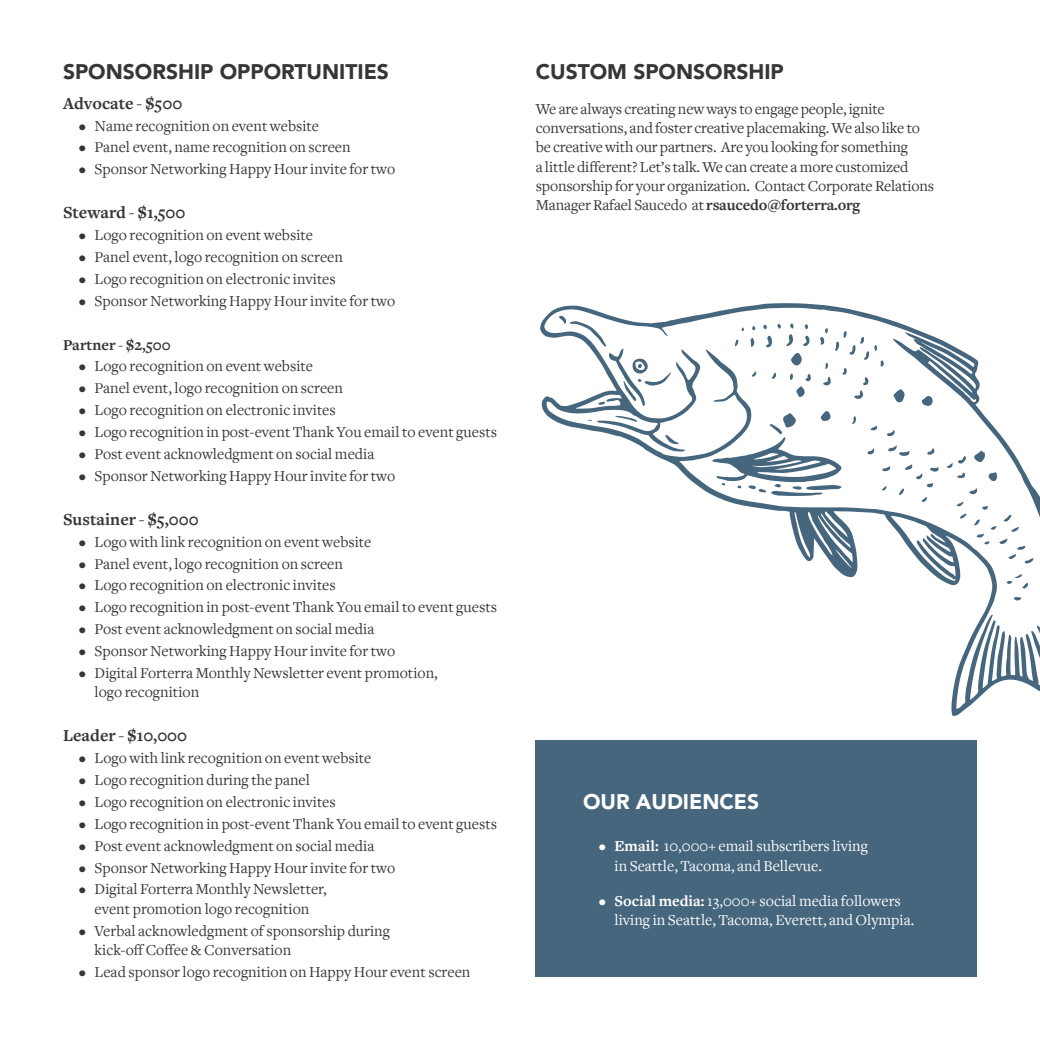
<style>
.page{position:relative;width:1040px;height:1040px;background:#fff}
.page>*{position:absolute;margin:0;border:0;box-sizing:border-box;transform-origin:0 0}
.t1{font:900 21px "Avenir LT Std";color:#373535}
.t2{font:900 21px "Avenir LT Std";color:#fff}
.t3{font:700 17.5px "Freight Text";color:#373535}
.t4{font:15.75px/19.2px "Freight Text";color:#373535}
.t5{font:15.75px/19.2px "Freight Text";color:#fff}
.t6{font:700 15.75px "Freight Text";color:#373535}
.s1{font-weight:700}
</style>
<div class="page">
<div style="left:536px;top:740px;width:440px;height:236px;background:#46667d"></div>
<svg style="left:540px;top:303px;width:500px;height:413px"></svg>
<svg style="left:893px;top:389px;width:12px;height:13px"></svg>
<svg style="left:790px;top:353px;width:13px;height:13px"></svg>
<svg style="left:973px;top:450px;width:12px;height:12px"></svg>
<svg style="left:921px;top:395px;width:11px;height:11px"></svg>
<svg style="left:988px;top:472px;width:9px;height:9px"></svg>
<svg style="left:665px;top:434px;width:14px;height:10px"></svg>
<svg style="left:615px;top:416px;width:22px;height:6px"></svg>
<svg style="left:803px;top:335px;width:6px;height:11px"></svg>
<svg style="left:888px;top:445px;width:21px;height:11px"></svg>
<svg style="left:969px;top:488px;width:8px;height:6px"></svg>
<svg style="left:927px;top:448px;width:7px;height:7px"></svg>
<svg style="left:750px;top:338px;width:4px;height:9px"></svg>
<svg style="left:887px;top:430px;width:8px;height:6px"></svg>
<svg style="left:882px;top:466px;width:8px;height:6px"></svg>
<svg style="left:867px;top:448px;width:7px;height:7px"></svg>
<svg style="left:1013px;top:596px;width:8px;height:5px"></svg>
<svg style="left:870px;top:425px;width:7px;height:6px"></svg>
<svg style="left:852px;top:416px;width:4px;height:8px"></svg>
<svg style="left:789px;top:373px;width:21px;height:24px"></svg>
<svg style="left:959px;top:513px;width:7px;height:5px"></svg>
<svg style="left:734px;top:339px;width:4px;height:7px"></svg>
<svg style="left:946px;top:456px;width:20px;height:22px"></svg>
<svg style="left:771px;top:373px;width:5px;height:6px"></svg>
<svg style="left:956px;top:501px;width:7px;height:5px"></svg>
<svg style="left:898px;top:464px;width:40px;height:38px"></svg>
<svg style="left:1006px;top:574px;width:22px;height:15px"></svg>
<svg style="left:804px;top:324px;width:4px;height:5px"></svg>
<svg style="left:751px;top:371px;width:6px;height:6px"></svg>
<svg style="left:763px;top:323px;width:30px;height:24px"></svg>
<svg style="left:974px;top:505px;width:59px;height:59px"></svg>
<svg style="left:820px;top:328px;width:64px;height:71px"></svg>
<svg style="left:881px;top:486px;width:5px;height:5px"></svg>
<svg style="left:752px;top:326px;width:3px;height:4px"></svg>
<svg style="left:741px;top:327px;width:3px;height:4px"></svg>
<svg style="left:712px;top:410px;width:129px;height:86px"></svg>
<svg style="left:559px;top:315px;width:111px;height:91px"></svg>
<h1 class="t1" style="left:63px;top:59px;width:327px">SPONSORSHIP OPPORTUNITIES</h1>
<p class="t3" style="left:63px;top:93px;width:121px">Advocate - $500</p>
<p class="t4" style="left:79px;top:116px;width:242px">• Name recognition on event website</p>
<p class="t4" style="left:79px;top:138px;width:273px">• Panel event, name recognition on screen</p>
<p class="t4" style="left:79px;top:160px;width:318px">• Sponsor Networking Happy Hour invite for two</p>
<p class="t3" style="left:63px;top:203px;width:124px">Steward - $1,500</p>
<p class="t4" style="left:79px;top:226px;width:236px">• Logo recognition on event website</p>
<p class="t4" style="left:79px;top:247px;width:266px">• Panel event, logo recognition on screen</p>
<p class="t4" style="left:79px;top:269px;width:258px">• Logo recognition on electronic invites</p>
<p class="t4" style="left:79px;top:291px;width:318px">• Sponsor Networking Happy Hour invite for two</p>
<p class="t6" style="left:63px;top:336px;width:109px">Partner - $2,500</p>
<p class="t4" style="left:79px;top:357px;width:236px">• Logo recognition on event website</p>
<p class="t4" style="left:79px;top:379px;width:266px">• Panel event, logo recognition on screen</p>
<p class="t4" style="left:79px;top:401px;width:258px">• Logo recognition on electronic invites</p>
<p class="t4" style="left:79px;top:423px;width:420px">• Logo recognition in post-event Thank You email to event guests</p>
<p class="t4" style="left:79px;top:444px;width:297px">• Post event acknowledgment on social media</p>
<p class="t4" style="left:79px;top:466px;width:318px">• Sponsor Networking Happy Hour invite for two</p>
<p class="t3" style="left:63px;top:509px;width:137px">Sustainer - $5,000</p>
<p class="t4" style="left:79px;top:532px;width:294px">• Logo with link recognition on event website</p>
<p class="t4" style="left:79px;top:554px;width:266px">• Panel event, logo recognition on screen</p>
<p class="t4" style="left:79px;top:576px;width:258px">• Logo recognition on electronic invites</p>
<p class="t4" style="left:79px;top:598px;width:420px">• Logo recognition in post-event Thank You email to event guests</p>
<p class="t4" style="left:79px;top:619px;width:297px">• Post event acknowledgment on social media</p>
<p class="t4" style="left:79px;top:641px;width:318px">• Sponsor Networking Happy Hour invite for two</p>
<p class="t4" style="left:94px;top:663px;width:345px;text-indent:-16px">• Digital Forterra Monthly Newsletter event promotion, logo recognition</p>
<p class="t3" style="left:63px;top:725px;width:126px">Leader - $10,000</p>
<p class="t4" style="left:79px;top:748px;width:294px">• Logo with link recognition on event website</p>
<p class="t4" style="left:79px;top:770px;width:233px">• Logo recognition during the panel</p>
<p class="t4" style="left:79px;top:792px;width:258px">• Logo recognition on electronic invites</p>
<p class="t4" style="left:79px;top:814px;width:420px">• Logo recognition in post-event Thank You email to event guests</p>
<p class="t4" style="left:79px;top:836px;width:297px">• Post event acknowledgment on social media</p>
<p class="t4" style="left:79px;top:858px;width:318px">• Sponsor Networking Happy Hour invite for two</p>
<p class="t4" style="left:79px;top:880px;width:249px;text-align:center">• Digital Forterra Monthly Newsletter, event promotion logo recognition</p>
<p class="t4" style="left:94px;top:921px;width:297px;text-indent:-16px">• Verbal acknowledgment of sponsorship during kick-off Coffee &amp; Conversation</p>
<p class="t4" style="left:79px;top:962px;width:393px">• Lead sponsor logo recognition on Happy Hour event screen</p>
<h1 class="t1" style="left:536px;top:59px;width:250px">CUSTOM SPONSORSHIP</h1>
<p class="t4" style="left:536px;top:99px;width:400px">We are always creating new ways to engage people, ignite conversations, and foster creative placemaking. We also like to be creative with our partners. Are you looking for something<br>a little different? Let’s talk. We can create a more customized sponsorship for your organization. Contact Corporate Relations Manager Rafael Saucedo at <span class="s1">rsaucedo@forterra.org</span></p>
<h1 class="t2" style="left:583px;top:788px;width:178px">OUR AUDIENCES</h1>
<p class="t5" style="left:614px;top:837px;width:255px;text-indent:-16px"><span class="s1">• Email:</span> 10,000+ email subscribers living in Seattle, Tacoma, and Bellevue.</p>
<p class="t5" style="left:614px;top:891px;width:301px;text-indent:-16px"><span class="s1">• Social media:</span> 13,000+ social media followers living in Seattle, Tacoma, Everett, and Olympia.</p>
</div>
